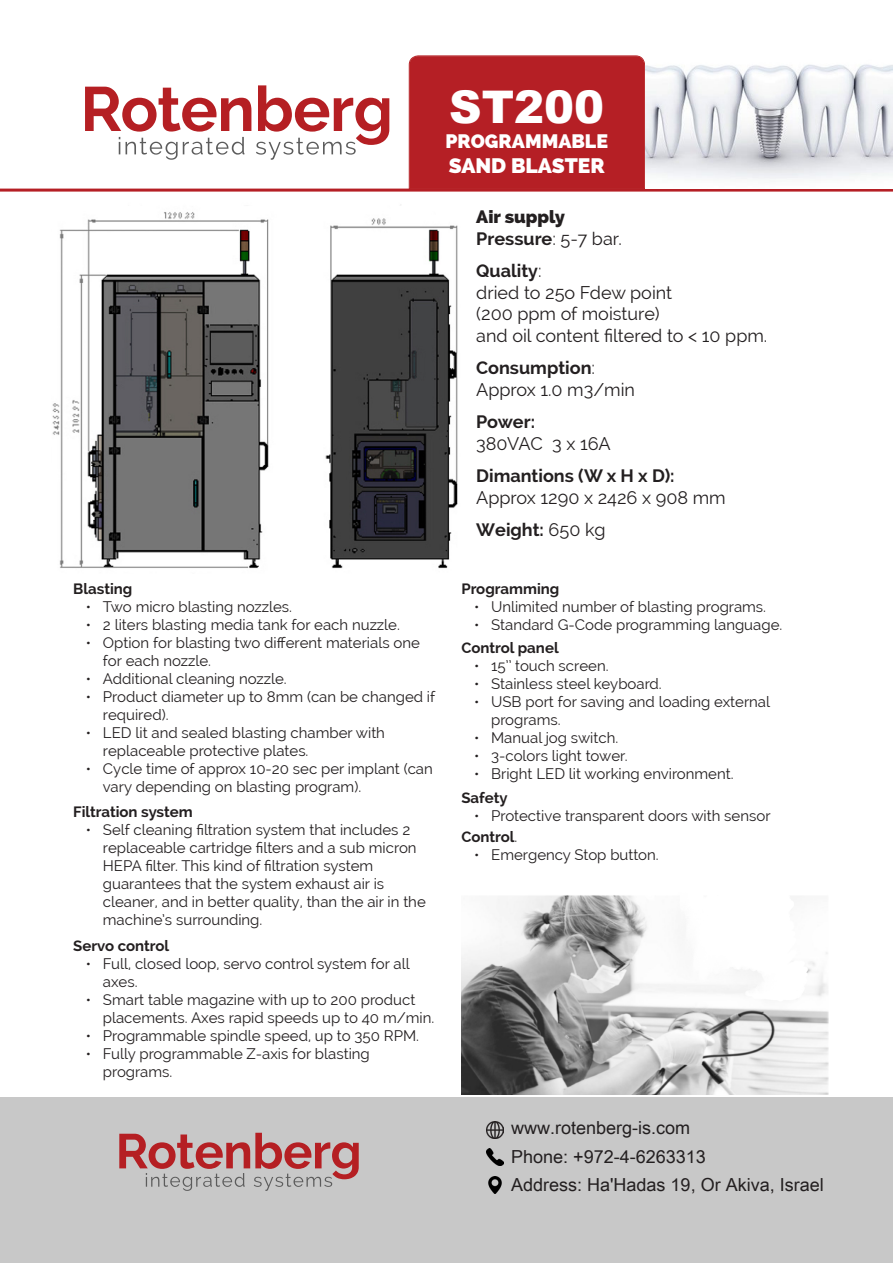
<style>
.page{position:relative;width:893px;height:1263px;background:#fff}
.page>*{position:absolute;margin:0;border:0;box-sizing:border-box;transform-origin:0 0}
.t1{font:900 45px "Arial";color:#fff}
.t2{font:800 21px "Raleway";color:#fff}
.t3{font:800 19.5px "Raleway";color:#fff}
.t4{font:18px "Raleway";color:#231f20}
.t5{font:18px "Arial Unicode MS";color:#231f20}
.t6{font:700 18px "Raleway";color:#231f20}
.t7{font:800 18px "Raleway";color:#231f20}
.t8{font:15px/18px "Raleway";color:#231f20}
.t9{font:700 15px "Raleway";color:#231f20}
.s1{font-weight:400}
</style>
<div class="page">
<svg style="left:85px;top:85px;width:304px;height:75px"></svg>
<div style="left:409px;top:55px;width:236px;height:134px;background:#b51f25"></div>
<hr style="left:0;top:189px;width:893px;height:3px;background:#b51f25">
<div style="left:0;top:1097px;width:893px;height:166px;background:#c8c8c8"></div>
<img style="left:487px;top:1148px;width:17px;height:17px">
<img style="left:487px;top:1121px;width:17px;height:17px">
<img style="left:488px;top:1176px;width:14px;height:17px">
<svg style="left:119px;top:1133px;width:240px;height:58px"></svg>
<img style="left:52px;top:204px;width:406px;height:365px">
<img style="left:461px;top:895px;width:367px;height:200px">
<img style="left:645px;top:64px;width:248px;height:115px">
<p class="t1" style="left:449px;top:74px;width:157px">ST200</p>
<p class="t3" style="left:446px;top:130px;width:164px">PROGRAMMABLE</p>
<p class="t2" style="left:449px;top:153px;width:158px">SAND BLASTER</p>
<p class="t7" style="left:476px;top:206px;width:90px">Air supply</p>
<p class="t6" style="left:476px;top:228px;width:147px">Pressure<span class="s1">: 5-7 bar.</span></p>
<p class="t6" style="left:476px;top:261px;width:67px">Quality<span class="s1">:</span></p>
<p class="t4" style="left:476px;top:282px;width:197px">dried to 25o Fdew point</p>
<p class="t4" style="left:476px;top:304px;width:185px">(200 ppm of moisture(</p>
<p class="t4" style="left:476px;top:325px;width:293px">and oil content filtered to &lt; 10 ppm.</p>
<p class="t6" style="left:476px;top:358px;width:120px">Consumption<span class="s1">:</span></p>
<p class="t4" style="left:476px;top:379px;width:160px">Approx 1.0 m3/min</p>
<p class="t6" style="left:476px;top:412px;width:60px">Power:</p>
<p class="t4" style="left:552px;top:433px;width:60px">x3 16A</p>
<p class="t4" style="left:476px;top:433px;width:68px">380VAC</p>
<p class="t6" style="left:476px;top:466px;width:200px">Dimantions W( Hx Dx : (</p>
<p class="t4" style="left:476px;top:487px;width:251px">Approx 1290 x 2426 x 908 mm</p>
<p class="t6" style="left:476px;top:520px;width:131px">Weight: <span class="s1">650 kg</span></p>
<p class="t9" style="left:73px;top:580px;width:61px">Blasting</p>
<p class="t8" style="left:103px;top:598px;width:191px">Two micro blasting nozzles.</p>
<p class="t8" style="left:86px;top:598px;width:7px">•</p>
<p class="t8" style="left:86px;top:616px;width:7px">•</p>
<p class="t8" style="left:86px;top:634px;width:7px">•</p>
<p class="t8" style="left:86px;top:670px;width:7px">•</p>
<p class="t8" style="left:86px;top:688px;width:7px">•</p>
<p class="t8" style="left:86px;top:724px;width:7px">•</p>
<p class="t8" style="left:86px;top:760px;width:7px">•</p>
<p class="t8" style="left:103px;top:616px;width:298px">2 liters blasting media tank for each nuzzle.</p>
<p class="t8" style="left:103px;top:634px;width:319px">Option for blasting two different materials one</p>
<p class="t8" style="left:103px;top:652px;width:110px">for each nozzle.</p>
<p class="t8" style="left:103px;top:670px;width:185px">Additional cleaning nozzle.</p>
<p class="t8" style="left:103px;top:688px;width:334px">Product diameter up to 8mm (can be changed if</p>
<p class="t8" style="left:103px;top:706px;width:67px">required .(</p>
<p class="t8" style="left:103px;top:724px;width:284px">LED lit and sealed blasting chamber with</p>
<p class="t8" style="left:103px;top:742px;width:207px">replaceable protective plates.</p>
<p class="t8" style="left:103px;top:760px;width:331px">Cycle time of approx 10-20 sec per implant (can</p>
<p class="t8" style="left:103px;top:778px;width:260px">vary depending on blasting program .(</p>
<p class="t9" style="left:73px;top:803px;width:121px">Filtration system</p>
<p class="t8" style="left:103px;top:821px;width:309px">Self cleaning filtration system that includes 2</p>
<p class="t8" style="left:86px;top:821px;width:7px">•</p>
<p class="t8" style="left:103px;top:839px;width:324px">replaceable cartridge filters and a sub micron HEPA filter. This kind of filtration system guarantees that the system exhaust air is cleaner, and in better quality, than the air in the machine s’ surrounding.</p>
<p class="t9" style="left:73px;top:937px;width:98px">Servo control</p>
<p class="t8" style="left:103px;top:954px;width:308px">Full, closed loop, servo control system for all</p>
<p class="t8" style="left:86px;top:954px;width:7px">•</p>
<p class="t8" style="left:86px;top:990px;width:7px">•</p>
<p class="t8" style="left:86px;top:1026px;width:7px">•</p>
<p class="t8" style="left:86px;top:1044px;width:7px">•</p>
<p class="t8" style="left:103px;top:972px;width:36px">axes.</p>
<p class="t8" style="left:103px;top:990px;width:314px">Smart table magazine with up to 200 product</p>
<p class="t8" style="left:103px;top:1008px;width:333px">placements. Axes rapid speeds up to 40 m/min.</p>
<p class="t8" style="left:103px;top:1026px;width:318px">Programmable spindle speed, up to 350 RPM.</p>
<p class="t8" style="left:103px;top:1044px;width:268px">Fully programmable Z-axis for blasting</p>
<p class="t8" style="left:103px;top:1062px;width:71px">programs.</p>
<p class="t9" style="left:461px;top:580px;width:100px">Programming</p>
<p class="t8" style="left:491px;top:597px;width:276px">Unlimited number of blasting programs.</p>
<p class="t8" style="left:474px;top:597px;width:7px">•</p>
<p class="t8" style="left:491px;top:615px;width:293px">Standard G-Code programming language.</p>
<p class="t8" style="left:474px;top:615px;width:7px">•</p>
<p class="t9" style="left:461px;top:639px;width:99px">Control panel</p>
<p class="t8" style="left:491px;top:657px;width:119px">15’’ touch screen.</p>
<p class="t8" style="left:474px;top:657px;width:7px">•</p>
<p class="t8" style="left:474px;top:675px;width:7px">•</p>
<p class="t8" style="left:491px;top:675px;width:172px">Stainless steel keyboard.</p>
<p class="t8" style="left:474px;top:693px;width:7px">•</p>
<p class="t8" style="left:491px;top:693px;width:280px">USB port for saving and loading external</p>
<p class="t8" style="left:474px;top:729px;width:7px">•</p>
<p class="t8" style="left:491px;top:711px;width:71px">programs.</p>
<p class="t8" style="left:491px;top:729px;width:129px">Manualjog switch.</p>
<p class="t8" style="left:474px;top:747px;width:7px">•</p>
<p class="t8" style="left:491px;top:747px;width:138px">3-colors light tower.</p>
<p class="t8" style="left:491px;top:765px;width:244px">Bright LED lit working environment.</p>
<p class="t8" style="left:474px;top:765px;width:7px">•</p>
<p class="t9" style="left:461px;top:789px;width:48px">Safety</p>
<p class="t8" style="left:491px;top:806px;width:281px">Protective transparent doors with sensor</p>
<p class="t8" style="left:474px;top:806px;width:7px">•</p>
<p class="t9" style="left:461px;top:828px;width:58px">Control<span class="s1">.</span></p>
<p class="t8" style="left:491px;top:846px;width:169px">Emergency Stop button.</p>
<p class="t8" style="left:474px;top:846px;width:7px">•</p>
<p class="t5" style="left:511px;top:1115px;width:181px">www.rotenberg i s- .com</p>
<p class="t5" style="left:511px;top:1143px;width:196px">Phone: +972-4-6263313</p>
<p class="t5" style="left:511px;top:1172px;width:314px">Address: Ha'Hadas 19, Or Akiva, Israel</p>
</div>
